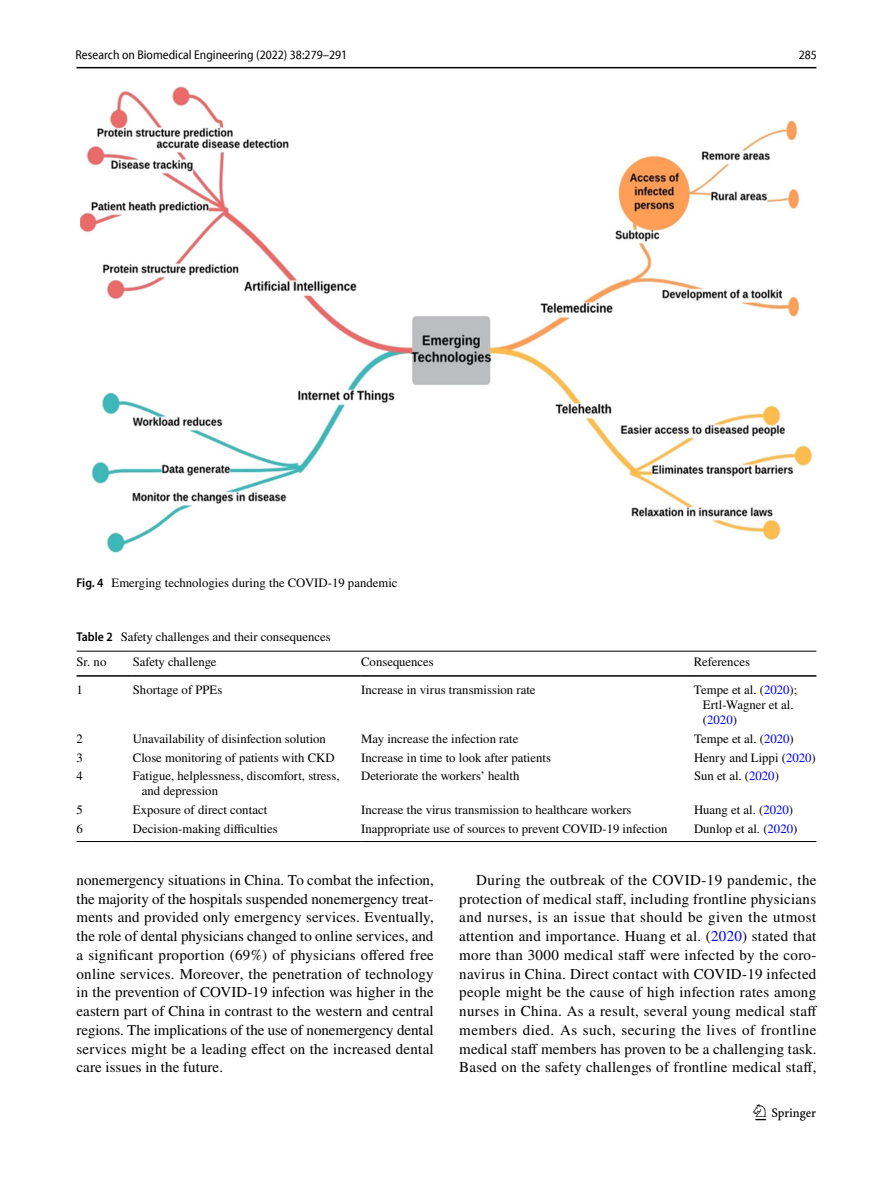
<style>
.page{position:relative;width:893px;height:1187px;background:#fff}
.page>*{position:absolute;margin:0;border:0;box-sizing:border-box;transform-origin:0 0}
.t1{font:22.5px "Springnew Regular 3";color:#000}
.t2{font:15px/18.8px "STIX";letter-spacing:.015em;color:#000;text-align:justify}
.t3{font:12.75px/15px "STIX";color:#000}
.t4{font:semi-condensed 12.75px "Myriad Pro Unic";color:#000}
.s1{font-family:"Myriad Pro";font-weight:600;font-stretch:semi-condensed}
.s2{color:#00f}
</style>
<div class="page">
<hr style="left:77px;top:67px;width:739px;height:1px;background:#000">
<img style="left:81px;top:87px;width:731px;height:465px">
<hr style="left:77px;top:650px;width:56px;height:1px;background:#000">
<hr style="left:77px;top:675px;width:56px;height:1px;background:#000">
<hr style="left:133px;top:650px;width:228px;height:1px;background:#000">
<hr style="left:133px;top:675px;width:228px;height:1px;background:#000">
<hr style="left:361px;top:650px;width:333px;height:1px;background:#000">
<hr style="left:361px;top:675px;width:333px;height:1px;background:#000">
<hr style="left:694px;top:650px;width:122px;height:1px;background:#000">
<hr style="left:694px;top:675px;width:122px;height:1px;background:#000">
<hr style="left:77px;top:841px;width:56px;height:1px;background:#000">
<hr style="left:133px;top:841px;width:228px;height:1px;background:#000">
<hr style="left:361px;top:841px;width:333px;height:1px;background:#000">
<hr style="left:694px;top:841px;width:122px;height:1px;background:#000">
<p class="t4" style="left:76px;top:50px;width:273px">Research on Biomedical Engineering (2022) 38:279–291</p>
<p class="t4" style="left:799px;top:50px;width:20px">285</p>
<p class="t3" style="left:77px;top:576px;width:322px"><span class="s1">Fig. 4</span> Emerging technologies during the COVID-19 pandemic</p>
<p class="t3" style="left:77px;top:624px;width:256px;line-height:25.5px"><span class="s1">Table 2</span> Safety challenges and their consequences<br>Sr. no</p>
<p class="t3" style="left:133px;top:655px;width:85px">Safety challenge</p>
<p class="t3" style="left:361px;top:655px;width:74px">Consequences</p>
<p class="t3" style="left:694px;top:655px;width:57px">References</p>
<p class="t3" style="left:77px;top:683px;width:8px">1</p>
<p class="t3" style="left:133px;top:683px;width:91px">Shortage of PPEs</p>
<p class="t3" style="left:361px;top:683px;width:176px">Increase in virus transmission rate</p>
<p class="t3" style="left:703px;top:683px;width:96px;text-indent:-9px">Tempe et al. (<span class="s2">2020</span>);<br>Ertl-Wagner et al. (<span class="s2">2020</span>)</p>
<p class="t3" style="left:77px;top:732px;width:8px">2</p>
<p class="t3" style="left:133px;top:732px;width:195px">Unavailability of disinfection solution</p>
<p class="t3" style="left:361px;top:732px;width:159px">May increase the infection rate</p>
<p class="t3" style="left:694px;top:732px;width:101px">Tempe et al. (<span class="s2">2020</span>)</p>
<p class="t3" style="left:77px;top:750px;width:8px">3</p>
<p class="t3" style="left:133px;top:750px;width:203px">Close monitoring of patients with CKD</p>
<p class="t3" style="left:361px;top:750px;width:191px">Increase in time to look after patients</p>
<p class="t3" style="left:694px;top:750px;width:123px">Henry and Lippi (<span class="s2">2020</span>)</p>
<p class="t3" style="left:77px;top:769px;width:8px">4</p>
<p class="t3" style="left:142px;top:769px;width:199px;text-indent:-9px">Fatigue, helplessness, discomfort, stress, and depression</p>
<p class="t3" style="left:361px;top:769px;width:160px">Deteriorate the workers’ health</p>
<p class="t3" style="left:694px;top:769px;width:86px">Sun et al. (<span class="s2">2020</span>)</p>
<p class="t3" style="left:77px;top:803px;width:8px">5</p>
<p class="t3" style="left:133px;top:803px;width:136px">Exposure of direct contact</p>
<p class="t3" style="left:361px;top:803px;width:272px">Increase the virus transmission to healthcare workers</p>
<p class="t3" style="left:694px;top:803px;width:101px">Huang et al. (<span class="s2">2020</span>)</p>
<p class="t3" style="left:77px;top:822px;width:8px">6</p>
<p class="t3" style="left:133px;top:822px;width:146px">Decision-making difficulties</p>
<p class="t3" style="left:361px;top:822px;width:308px">Inappropriate use of sources to prevent COVID-19 infection</p>
<p class="t3" style="left:694px;top:822px;width:105px">Dunlop et al. (<span class="s2">2020</span>)</p>
<p class="t2" style="left:77px;top:871px;width:359px">nonemergency situations in China. To combat the infection, the majority of the hospitals suspended nonemergency treat&shy;ments and provided only emergency services. Eventually, the role of dental physicians changed to online services, and a significant proportion (69%) of physicians offered free online services. Moreover, the penetration of technology in the prevention of COVID-19 infection was higher in the eastern part of China in contrast to the western and central regions. The implications of the use of nonemergency dental services might be a leading effect on the increased dental care issues in the future.</p>
<p class="t2" style="left:459px;top:871px;width:360px;text-indent:17px">During the outbreak of the COVID-19 pandemic, the protection of medical staff, including frontline physicians and nurses, is an issue that should be given the utmost attention and importance. Huang et al. (<span class="s2">2020</span>) stated that more than 3000 medical staff were infected by the coro&shy;navirus in China. Direct contact with COVID-19 infected people might be the cause of high infection rates among nurses in China. As a result, several young medical staff members died. As such, securing the lives of frontline medical staff members has proven to be a challenging task.<br>Based on the safety challenges of frontline medical staff,</p>
<h1 class="t1" style="left:755px;top:1104px;width:62px">1 3</h1>
</div>
